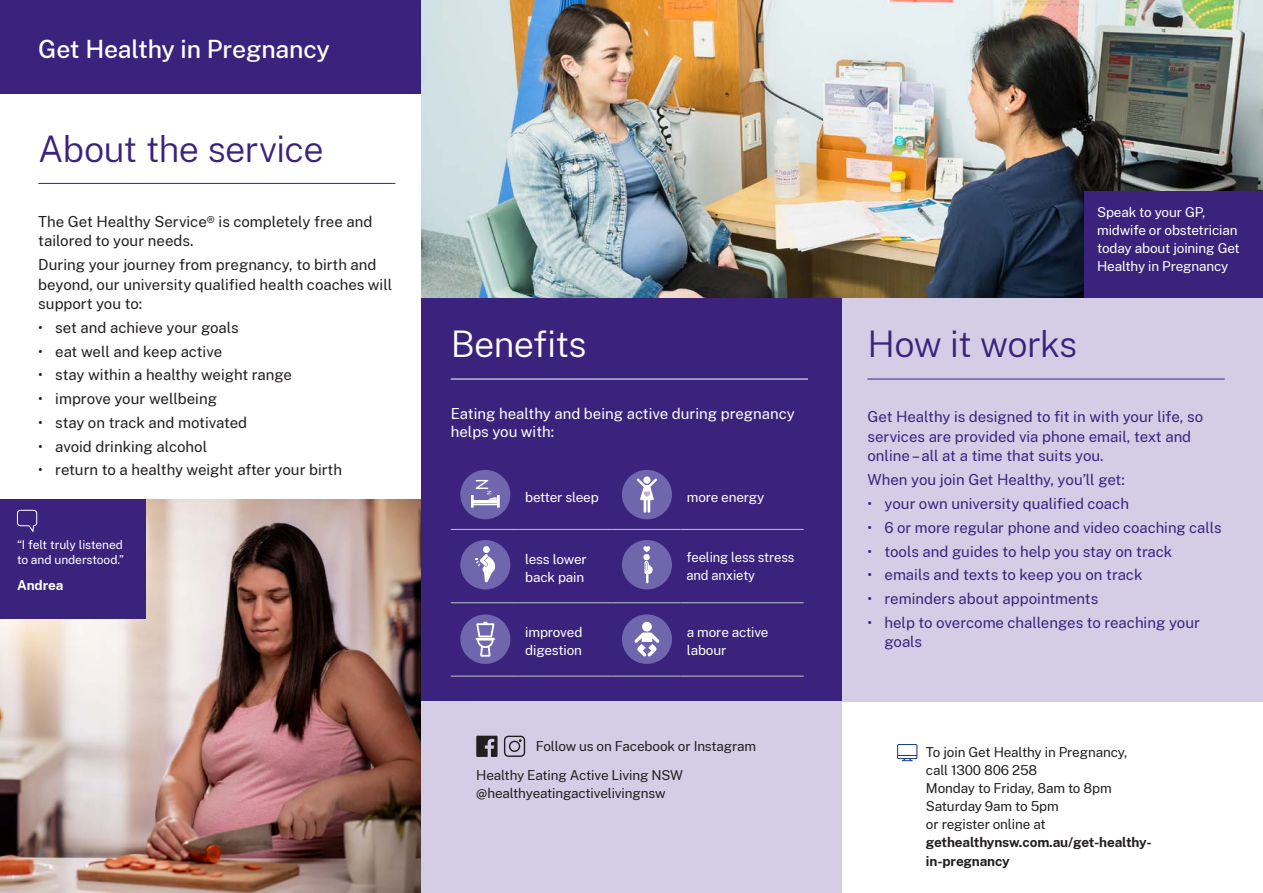
<style>
.page{position:relative;width:1263px;height:893px;background:#fff}
.page>*{position:absolute;margin:0;border:0;box-sizing:border-box;transform-origin:0 0}
.H1_24{font:300 36px "Public Sans";letter-spacing:-.02em;color:#3b237d}
.H1_24_white{font:300 36px "Public Sans";letter-spacing:-.02em;color:#fff}
.Cover_4{font:500 24.75px "Public Sans";letter-spacing:-.005em;color:#fff}
.Body_10pt{font:15px/19.5px "Public Sans";color:#3b237d}
.Body_10pt-2{font:15px/19.5px "Public Sans";color:#231f20}
._10pt_white{font:15px/18px "Public Sans";color:#fff}
._9pt_body{font:13.5px/18px "Public Sans";letter-spacing:-.01em;color:#231f20}
._9pt_white{font:13.5px/18px "Public Sans";letter-spacing:-.01em;color:#fff}
.Body_10pt-3{font:700 13.5px/19.5px "Public Sans";letter-spacing:-.01em;color:#231f20}
._9pt_white-2{font:13.5px/18px "Public Sans";letter-spacing:-.01em;color:#fff;scale:.96 1}
._9pt_white-3{font:700 13.5px "Public Sans";letter-spacing:-.01em;color:#fff}
.Quotes{font:12px/15px "Public Sans";letter-spacing:-.005em;color:#fff}
.s1{font-style:inherit}
</style>
<div class="page">
<img style="left:421px;top:0;width:842px;height:298px">
<div style="left:421px;top:298px;width:421px;height:404px;background:#3b237d"></div>
<div style="left:842px;top:298px;width:421px;height:404px;background:#d4cde5"></div>
<img style="left:0;top:500px;width:421px;height:393px">
<div style="left:0;top:500px;width:146px;height:119px;background:#3b237d"></div>
<div style="left:421px;top:702px;width:421px;height:191px;background:#d4cde5"></div>
<div style="left:0;top:0;width:421px;height:94px;background:#3b237d"></div>
<hr style="left:38px;top:183px;width:357px;height:1px;background:#3b237d">
<hr style="left:867px;top:379px;width:358px;height:1px;background:#3b237d">
<hr style="left:451px;top:379px;width:357px;height:1px;background:#fff">
<svg style="left:17px;top:509px;width:21px;height:24px"></svg>
<div style="left:1084px;top:191px;width:179px;height:107px;background:#3b237d"></div>
<div style="left:897px;top:744px;width:20px;height:15px;border:1px solid #113880"></div>
<svg style="left:898px;top:755px;width:19px;height:7px"></svg>
<svg style="left:476px;top:736px;width:21px;height:21px"></svg>
<svg style="left:504px;top:736px;width:21px;height:21px"></svg>
<hr style="left:451px;top:676px;width:68px;height:1px;background:#bec6c7">
<hr style="left:519px;top:676px;width:93px;height:1px;background:#bec6c7">
<hr style="left:612px;top:676px;width:68px;height:1px;background:#bec6c7">
<hr style="left:680px;top:676px;width:124px;height:1px;background:#bec6c7">
<hr style="left:451px;top:602px;width:68px;height:1px;background:#bec6c7">
<hr style="left:519px;top:602px;width:93px;height:1px;background:#bec6c7">
<hr style="left:612px;top:602px;width:68px;height:1px;background:#bec6c7">
<hr style="left:680px;top:602px;width:124px;height:1px;background:#bec6c7">
<hr style="left:451px;top:529px;width:68px;height:1px;background:#bec6c7">
<hr style="left:519px;top:529px;width:93px;height:1px;background:#bec6c7">
<hr style="left:612px;top:529px;width:68px;height:1px;background:#bec6c7">
<hr style="left:680px;top:529px;width:124px;height:1px;background:#bec6c7">
<div style="left:460px;top:470px;width:50px;height:49px;background:#6f66ae;border-radius:50%"></div>
<svg style="left:471px;top:480px;width:29px;height:28px"></svg>
<div style="left:622px;top:470px;width:50px;height:49px;background:#6f66ae;border-radius:50%"></div>
<svg style="left:637px;top:478px;width:20px;height:35px"></svg>
<div style="left:622px;top:540px;width:50px;height:49px;background:#6f66ae;border-radius:50%"></div>
<svg style="left:643px;top:546px;width:7px;height:6px"></svg>
<svg style="left:644px;top:561px;width:9px;height:22px"></svg>
<div style="left:643px;top:554px;width:7px;height:6px;background:#fff;border-radius:50%"></div>
<div style="left:460px;top:614px;width:50px;height:50px;background:#6f66ae;border-radius:50%"></div>
<svg style="left:476px;top:622px;width:19px;height:35px"></svg>
<div style="left:460px;top:540px;width:50px;height:49px;background:#6f66ae;border-radius:50%"></div>
<div style="left:483px;top:546px;width:7px;height:7px;background:#fff;border-radius:50%"></div>
<svg style="left:476px;top:554px;width:20px;height:28px"></svg>
<div style="left:622px;top:614px;width:50px;height:50px;background:#6f66ae;border-radius:50%"></div>
<svg style="left:634px;top:622px;width:25px;height:35px"></svg>
<p class="Cover_4" style="left:38px;top:31px;width:293px">Get Healthy in Pregnancy</p>
<p class="H1_24" style="left:38px;top:124px;width:287px">About the service</p>
<p class="Body_10pt-2" style="left:38px;top:211px;width:335px">The Get Healthy Service® is completely free and tailored to your needs.</p>
<p class="Body_10pt-2" style="left:38px;top:254px;width:355px">During your journey from pregnancy, to birth and beyond, our university qualified health coaches will support you to:</p>
<p class="Body_10pt-2" style="left:38px;top:317px;width:202px">• set and achieve your goals</p>
<p class="Body_10pt-2" style="left:38px;top:341px;width:185px">• eat well and keep active</p>
<p class="Body_10pt-2" style="left:38px;top:364px;width:255px">• stay within a healthy weight range</p>
<p class="Body_10pt-2" style="left:38px;top:388px;width:180px">• improve your wellbeing</p>
<p class="Body_10pt-2" style="left:38px;top:412px;width:210px">• stay on track and motivated</p>
<p class="Body_10pt-2" style="left:38px;top:436px;width:171px">• avoid drinking alcohol</p>
<p class="Body_10pt-2" style="left:38px;top:459px;width:305px">• return to a healthy weight after your birth</p>
<p class="Quotes" style="left:17px;top:536px;width:109px">“I felt truly listened to and understood.”</p>
<p class="_9pt_white-3" style="left:17px;top:576px;width:48px">Andrea</p>
<p class="_9pt_white" style="left:1097px;top:202px;width:144px">Speak to your GP, midwife or obstetrician today about joining Get<br>Healthy in Pregnancy</p>
<p class="H1_24_white" style="left:451px;top:319px;width:137px">Benefits</p>
<p class="H1_24" style="left:867px;top:319px;width:211px">How it works</p>
<p class="_10pt_white" style="left:451px;top:404px;width:346px">Eating healthy and being active during pregnancy helps you with:</p>
<p class="Body_10pt" style="left:867px;top:407px;width:337px">Get Healthy is designed to fit in with your life, so services are provided via phone email, text and online – all at a time that suits you.</p>
<p class="Body_10pt" style="left:867px;top:469px;width:259px">When you join Get Healthy, you’ll get:</p>
<p class="Body_10pt" style="left:867px;top:493px;width:263px">• your own university qualified coach</p>
<p class="Body_10pt" style="left:867px;top:517px;width:355px">• 6 or more regular phone and video coaching calls</p>
<p class="Body_10pt" style="left:867px;top:541px;width:306px">• tools and guides to help you stay on track</p>
<p class="Body_10pt" style="left:867px;top:564px;width:276px">• emails and texts to keep you on track</p>
<p class="Body_10pt" style="left:867px;top:588px;width:232px">• reminders about appointments</p>
<p class="Body_10pt" style="left:884px;top:612px;width:317px;text-indent:-17px">• help to overcome challenges to reaching your goals</p>
<p class="_9pt_white" style="left:525px;top:487px;width:75px">better sleep</p>
<p class="_9pt_white" style="left:687px;top:487px;width:79px">more energy</p>
<p class="_9pt_white" style="left:525px;top:549px;width:63px">less lower back pain</p>
<p class="_9pt_white-2" style="left:686px;top:547px;width:114px">feel<span class="s1">ing</span> less stres<span class="s1">s </span>and anxi<span class="s1">ety</span></p>
<p class="_9pt_white" style="left:525px;top:622px;width:59px">improved digestion</p>
<p class="_9pt_white" style="left:687px;top:622px;width:83px">a more active labour</p>
<p class="_9pt_body" style="left:536px;top:736px;width:222px">Follow us on Facebook or Instagram</p>
<p class="_9pt_body" style="left:476px;top:766px;width:208px">Healthy Eating Active Living NSW</p>
<p class="_9pt_body" style="left:476px;top:784px;width:191px">@healthyeatingactivelivingnsw</p>
<p class="_9pt_body" style="left:926px;top:742px;width:203px">To join Get Healthy in Pregnancy, call 1300 806 258<br>Monday to Friday, 8am to 8pm<br>Saturday 9am to 5pm<br>or register online at</p>
<p class="Body_10pt-3" style="left:926px;top:831px;width:227px">gethealthynsw.com.au/get-healthy&shy;in-pregnancy</p>
</div>
